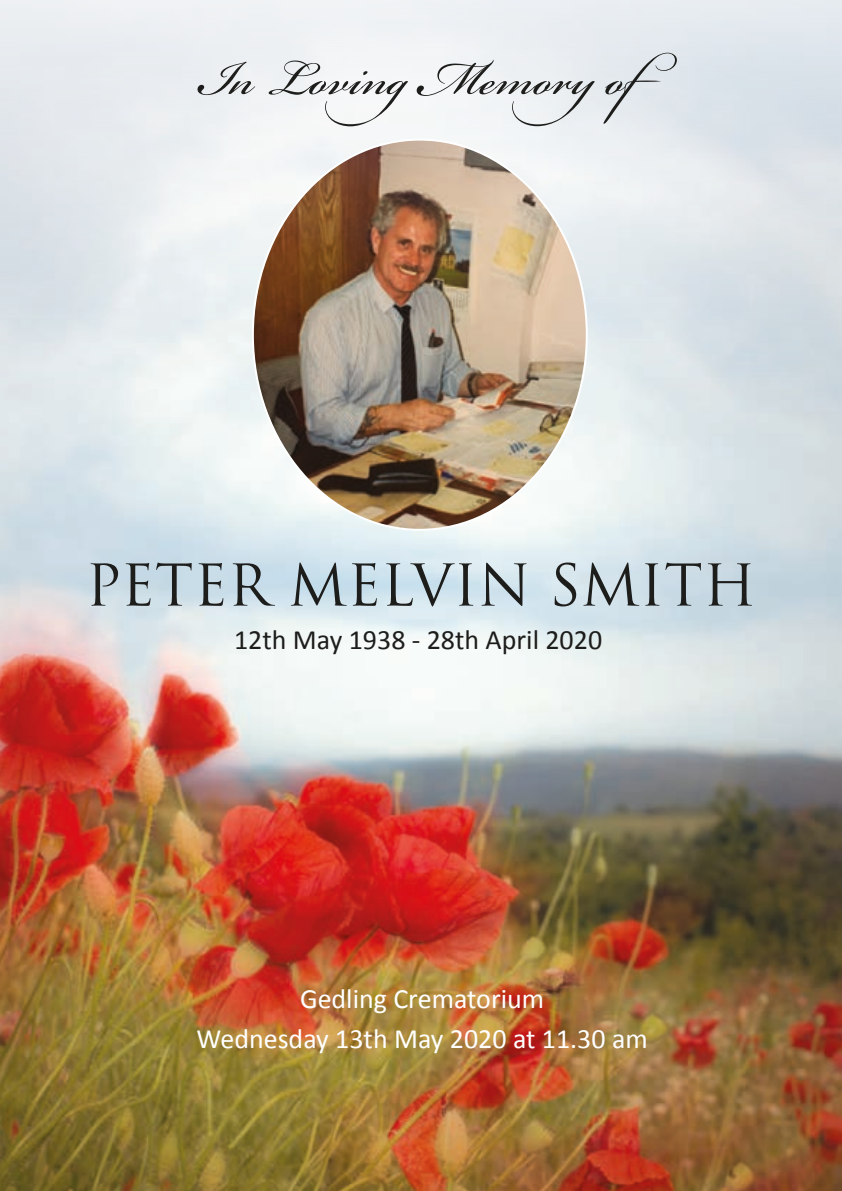
<style>
.page{position:relative;width:842px;height:1191px;background:#fff}
.page>*{position:absolute;margin:0;border:0;box-sizing:border-box;transform-origin:0 0}
.t1{font:74px "Bickham Script Pro";color:#1d1d1b}
.t2{font:56px "Trajan Pro";color:#1d1d1b}
.t3{font:28px/40px "Calibri";color:#fff;text-align:center}
.t4{font:28px "Calibri";color:#1d1d1b}
</style>
<div class="page">
<img style="left:0;top:0;width:842px;height:1191px">
<img style="left:253px;top:140px;width:334px;height:390px">
<h1 class="t1" style="left:199px;top:25px;width:500px">In LovingMemoryof</h1>
<h2 class="t2" style="left:85px;top:549px;width:672px">PETER MELVIN SMITH</h2>
<p class="t4" style="left:234px;top:622px;width:370px">12th May 1938 - 28th April 2020</p>
<p class="t3" style="left:196px;top:978px;width:453px">Gedling Crematorium<br>Wednesday 13th May 2020 at 11.30 am</p>
</div>
